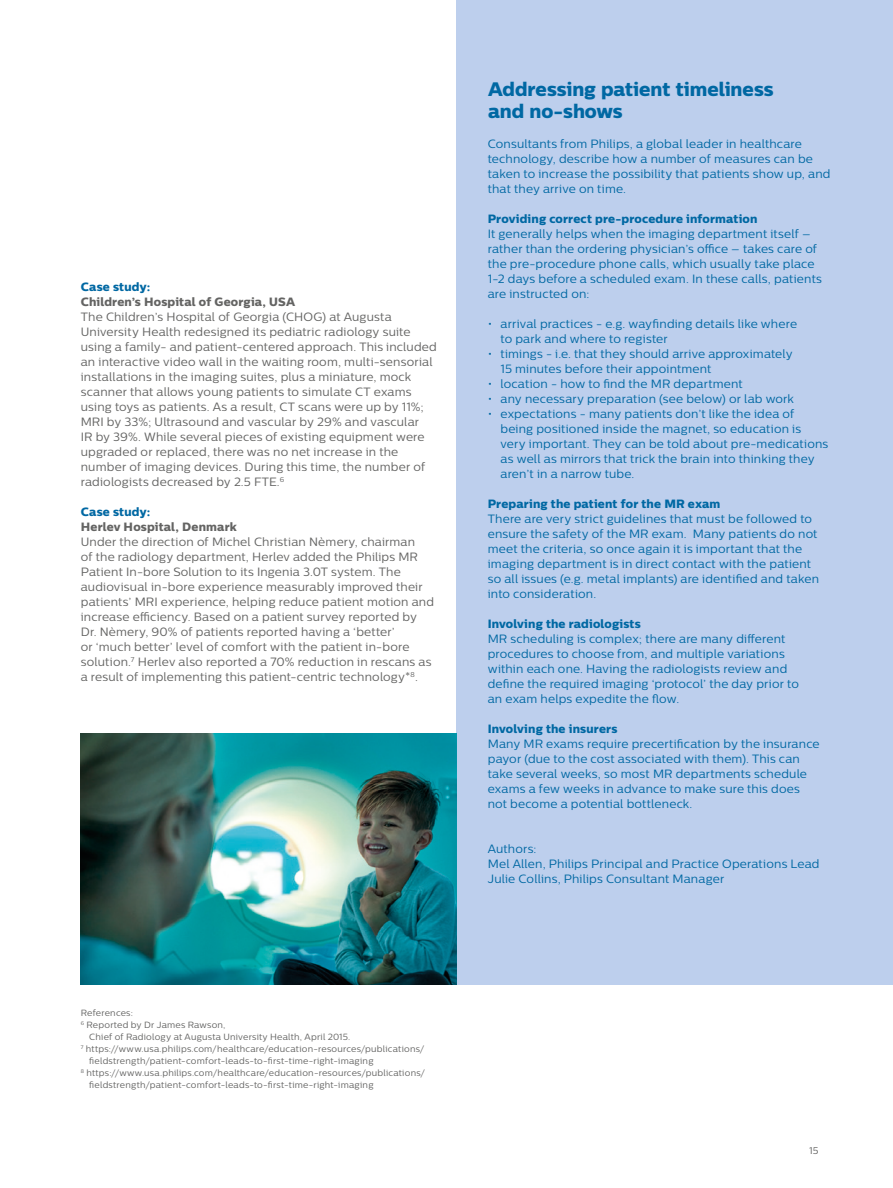
<style>
.page{position:relative;width:893px;height:1188px;background:#fff}
.page>*{position:absolute;margin:0;border:0;box-sizing:border-box;transform-origin:0 0}
.t1{font:19.5px/22.5px "Centrale Sans X Bold";letter-spacing:-.005em;color:#0068a3}
.t2{font:12px/15px "Centrale Sans";letter-spacing:.015em;color:#0068a3}
.t3{font:12px/15px "Centrale Sans";letter-spacing:.015em;color:#646463}
.t4{font:12px "Centrale Sans X Bold";letter-spacing:.01em;color:#0068a3}
.t5{font:12px "Centrale Sans X Bold";letter-spacing:.01em;color:#646463}
.t6{font:9.75px "Centrale Sans";color:#646463}
.t7{font:9px "Centrale Sans";letter-spacing:.025em;color:#646463}
</style>
<div class="page">
<div style="left:456px;top:0;width:437px;height:984px;background:#bdcfed"></div>
<img style="left:81px;top:733px;width:375px;height:251px">
<p class="t4" style="left:81px;top:279px;width:71px">Case study:</p>
<p class="t5" style="left:81px;top:294px;width:216px">Children’s Hospital of Georgia, USA</p>
<p class="t3" style="left:81px;top:309px;width:358px">The Children’s Hospital of Georgia (CHOG) at Augusta University Health redesigned its pediatric radiology suite using a family- and patient-centered approach. This included an interactive video wall in the waiting room, multi-sensorial installations in the imaging suites, plus a miniature, mock scanner that allows young patients to simulate CT exams using toys as patients. As a result, CT scans were up by 11%; MRI by 33%; Ultrasound and vascular by 29% and vascular<br>IR by 39%. While several pieces of existing equipment were upgraded or replaced, there was no net increase in the number of imaging devices. During this time, the number of radiologists decreased by 2.5 FTE.<sup>6</sup></p>
<p class="t4" style="left:81px;top:504px;width:71px">Case study:</p>
<p class="t5" style="left:81px;top:519px;width:157px">Herlev Hospital, Denmark</p>
<p class="t3" style="left:81px;top:534px;width:355px">Under the direction of Michel Christian Nèmery, chairman<br>of the radiology department, Herlev added the Philips MR Patient In-bore Solution to its Ingenia 3.0T system. The audiovisual in-bore experience measurably improved their patients’ MRI experience, helping reduce patient motion and increase efficiency. Based on a patient survey reported by Dr. Nèmery, 90% of patients reported having a ‘better’<br>or ‘much better’ level of comfort with the patient in-bore solution.<sup>7</sup> Herlev also reported a 70% reduction in rescans as a result of implementing this patient-centric technology*<sup>8</sup>.</p>
<p class="t7" style="left:81px;top:1008px;width:54px">References:</p>
<p class="t7" style="left:81px;top:1020px;width:146px"><sup>6</sup> Reported by Dr James Rawson,</p>
<p class="t7" style="left:89px;top:1032px;width:262px">Chief of Radiology at Augusta University Health, April 2015.</p>
<p class="t7" style="left:81px;top:1044px;width:345px"><sup>7</sup> https://www.usa.philips.com/healthcare/education-resources/publications/</p>
<p class="t7" style="left:89px;top:1056px;width:286px">fieldstrength/patient-comfort-leads-to-first-time-right-imaging</p>
<p class="t7" style="left:81px;top:1068px;width:346px"><sup>8</sup> https://www.usa.philips.com/healthcare/education-resources/publications/</p>
<p class="t7" style="left:89px;top:1080px;width:286px">fieldstrength/patient-comfort-leads-to-first-time-right-imaging</p>
<h1 class="t1" style="left:488px;top:77px;width:287px">Addressing patient timeliness and no-shows</h1>
<p class="t2" style="left:488px;top:136px;width:344px">Consultants from Philips, a global leader in healthcare technology, describe how a number of measures can be taken to increase the possibility that patients show up, and that they arrive on time.</p>
<p class="t4" style="left:488px;top:212px;width:271px">Providing correct pre-procedure information</p>
<p class="t2" style="left:488px;top:226px;width:336px">It generally helps when the imaging department itself – rather than the ordering physician’s office – takes care of the pre-procedure phone calls, which usually take place 1-2 days before a scheduled exam. In these calls, patients are instructed on:</p>
<p class="t2" style="left:500px;top:316px;width:298px;text-indent:-13px">• arrival practices - e.g. wayfinding details like where to park and where to register</p>
<p class="t2" style="left:500px;top:346px;width:294px;text-indent:-13px">• timings - i.e. that they should arrive approximately<br>15 minutes before their appointment</p>
<p class="t2" style="left:488px;top:376px;width:256px">• location - how to find the MR department</p>
<p class="t2" style="left:488px;top:391px;width:308px">• any necessary preparation (see below) or lab work</p>
<p class="t2" style="left:500px;top:406px;width:329px;text-indent:-13px">• expectations - many patients don’t like the idea of being positioned inside the magnet, so education is very important. They can be told about pre-medications as well as mirrors that trick the brain into thinking they aren’t in a narrow tube.</p>
<p class="t4" style="left:488px;top:497px;width:234px">Preparing the patient for the MR exam</p>
<p class="t2" style="left:488px;top:511px;width:333px">There are very strict guidelines that must be followed to ensure the safety of the MR exam. Many patients do not meet the criteria, so once again it is important that the imaging department is in direct contact with the patient so all issues (e.g. metal implants) are identified and taken into consideration.</p>
<p class="t4" style="left:488px;top:617px;width:154px">Involving the radiologists</p>
<p class="t2" style="left:488px;top:631px;width:313px">MR scheduling is complex; there are many different procedures to choose from, and multiple variations within each one. Having the radiologists review and define the required imaging ‘protocol’ the day prior to an exam helps expedite the flow.</p>
<p class="t4" style="left:488px;top:722px;width:131px">Involving the insurers</p>
<p class="t2" style="left:488px;top:736px;width:333px">Many MR exams require precertification by the insurance payor (due to the cost associated with them). This can take several weeks, so most MR departments schedule exams a few weeks in advance to make sure this does not become a potential bottleneck.</p>
<p class="t2" style="left:488px;top:841px;width:333px">Authors:<br>Mel Allen, Philips Principal and Practice Operations Lead<br>Julie Collins, Philips Consultant Manager</p>
<p class="t6" style="left:809px;top:1145px;width:11px">15</p>
</div>
